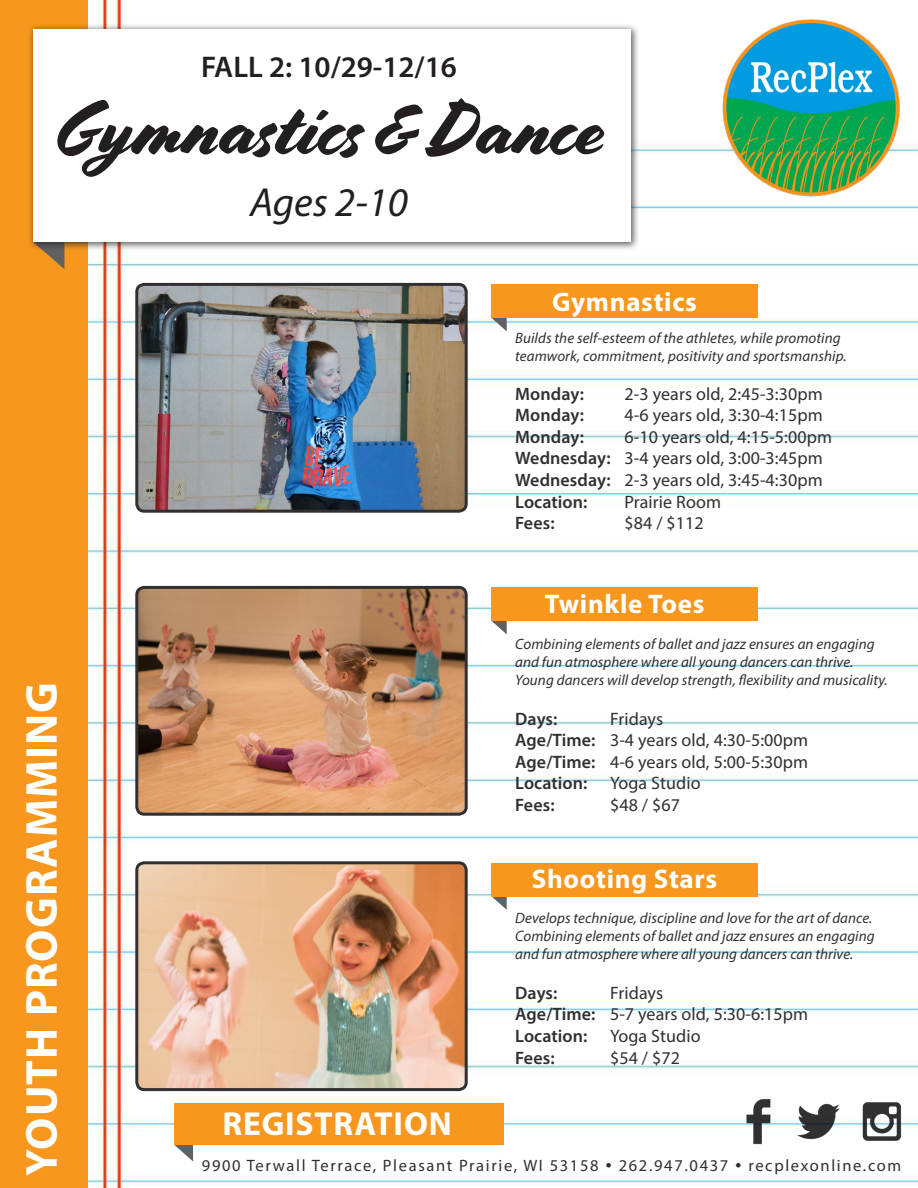
<style>
.page{position:relative;width:918px;height:1188px;background:#fff}
.page>*{position:absolute;margin:0;border:0;box-sizing:border-box;transform-origin:0 0}
.t1{font:76.5px "Cortado";color:#231f20}
.t2{font:700 45px "Myriad Pro";letter-spacing:.025em;color:#fff}
.t3{font:italic 40.8px "Myriad Pro";color:#231f20}
.t4{font:700 33.45px "Myriad Pro";letter-spacing:.025em;color:#fff}
.t5{font:600 30px "Myriad Pro";color:#231f20}
.t6{font:700 27px "Myriad Pro";letter-spacing:.025em;color:#fff}
.t7{font:18px "Myriad Pro";letter-spacing:.005em;color:#312f30}
.t8{font:600 18px "Myriad Pro";letter-spacing:.005em;color:#312f30}
.t9{font:16.5px "Myriad Pro";letter-spacing:.1em;color:#312f30}
.t10{font:italic 15px/18px "Myriad Pro";letter-spacing:.005em;color:#312f30}
.s1{font-family:"Bebas Neue"}
</style>
<div class="page">
<img style="left:88px;top:0;width:830px;height:1188px">
<div style="left:0;top:0;width:88px;height:1188px;background:#f7971d"></div>
<svg style="left:43px;top:251px;width:21px;height:18px"></svg>
<div style="left:28px;top:24px;width:611px;height:227px;background:#231f20;opacity:.75"></div>
<div style="left:33px;top:30px;width:598px;height:212px;background:#fff"></div>
<img style="left:137px;top:284px;width:329px;height:225px">
<div style="left:135px;top:283px;width:333px;height:230px;border:3px solid #312f30;border-radius:8px"></div>
<img style="left:137px;top:587px;width:329px;height:225px">
<div style="left:135px;top:586px;width:333px;height:230px;border:3px solid #312f30;border-radius:8px"></div>
<img style="left:137px;top:865px;width:329px;height:225px">
<div style="left:135px;top:861px;width:333px;height:230px;border:3px solid #312f30;border-radius:8px"></div>
<img style="left:676px;top:6px;width:233px;height:240px">
<svg style="left:491px;top:318px;width:16px;height:13px"></svg>
<div style="left:491px;top:284px;width:267px;height:34px;background:#f7971d"></div>
<svg style="left:491px;top:621px;width:16px;height:13px"></svg>
<div style="left:491px;top:587px;width:267px;height:34px;background:#f7971d"></div>
<svg style="left:491px;top:896px;width:16px;height:14px"></svg>
<div style="left:491px;top:863px;width:267px;height:33px;background:#f7971d"></div>
<svg style="left:174px;top:1145px;width:19px;height:16px"></svg>
<div style="left:174px;top:1103px;width:330px;height:42px;background:#f7971d"></div>
<img style="left:738px;top:1091px;width:171px;height:57px">
<p class="t5" style="left:201px;top:47px;width:257px">FALL 2: 10/29-12/16</p>
<p class="t1" style="left:54px;top:84px;width:553px">Gymnastics &amp; Dance</p>
<p class="t2" style="left:12px;top:1176px;width:495px;rotate:-90deg">YOUTH PROGRAMMING</p>
<p class="t3" style="left:250px;top:178px;width:159px">Ages 2-10</p>
<p class="t4" style="left:222px;top:1102px;width:231px">REGISTRATION</p>
<p class="t6" style="left:552px;top:284px;width:146px">Gymnastics</p>
<p class="t10" style="left:515px;top:328px;width:327px">Builds the self-esteem of the athletes, while promoting</p>
<p class="t10" style="left:515px;top:346px;width:333px">teamwork, commitment, positivity and sportsmanship.</p>
<p class="t8" style="left:515px;top:382px;width:70px">Monday:</p>
<p class="t8" style="left:515px;top:404px;width:70px">Monday:</p>
<p class="t8" style="left:515px;top:425px;width:70px">Monday:</p>
<p class="t8" style="left:515px;top:447px;width:97px">Wednesday:</p>
<p class="t8" style="left:515px;top:468px;width:97px">Wednesday:</p>
<p class="t8" style="left:515px;top:490px;width:74px">Location:</p>
<p class="t8" style="left:515px;top:512px;width:41px">Fees:</p>
<p class="t7" style="left:625px;top:382px;width:200px">2-3 years old, 2:45-3:30pm</p>
<p class="t7" style="left:625px;top:404px;width:200px">4-6 years old, 3:30-4:15pm</p>
<p class="t7" style="left:625px;top:426px;width:209px">6-10 years old, 4:15-5:00pm</p>
<p class="t7" style="left:625px;top:447px;width:200px">3-4 years old, 3:00-3:45pm</p>
<p class="t7" style="left:625px;top:469px;width:200px">2-3 years old, 3:45-4:30pm</p>
<p class="t7" style="left:625px;top:490px;width:98px">Prairie Room</p>
<p class="t7" style="left:625px;top:512px;width:81px">$84 / $112</p>
<p class="t6" style="left:545px;top:586px;width:161px">Twinkle Toes</p>
<p class="t10" style="left:515px;top:634px;width:361px">Combining elements of ballet and jazz ensures an engaging and fun atmosphere where all young dancers can thrive.</p>
<p class="t10" style="left:515px;top:670px;width:374px">Young dancers will develop strength, flexibility and musicality.</p>
<p class="t8" style="left:515px;top:707px;width:44px">Days:</p>
<p class="t8" style="left:515px;top:729px;width:82px">Age/Time:</p>
<p class="t8" style="left:515px;top:750px;width:82px">Age/Time:</p>
<p class="t8" style="left:515px;top:772px;width:74px">Location:</p>
<p class="t8" style="left:515px;top:794px;width:41px">Fees:</p>
<p class="t7" style="left:610px;top:707px;width:55px">Fridays</p>
<p class="t7" style="left:610px;top:729px;width:200px">3-4 years old, 4:30-5:00pm</p>
<p class="t7" style="left:610px;top:751px;width:200px">4-6 years old, 5:00-5:30pm</p>
<p class="t7" style="left:610px;top:772px;width:92px">Yoga Studio</p>
<p class="t7" style="left:610px;top:794px;width:71px">$48 / $67</p>
<p class="t6" style="left:532px;top:862px;width:187px">Shooting Stars</p>
<p class="t10" style="left:515px;top:908px;width:359px">Develops technique, discipline and love for the art of dance.</p>
<p class="t10" style="left:515px;top:926px;width:361px">Combining elements of ballet and jazz ensures an engaging and fun atmosphere where all young dancers can thrive.</p>
<p class="t8" style="left:515px;top:981px;width:44px">Days:</p>
<p class="t8" style="left:515px;top:1003px;width:82px">Age/Time:</p>
<p class="t8" style="left:515px;top:1025px;width:74px">Location:</p>
<p class="t8" style="left:515px;top:1046px;width:41px">Fees:</p>
<p class="t7" style="left:610px;top:982px;width:55px">Fridays</p>
<p class="t7" style="left:610px;top:1003px;width:200px">5-7 years old, 5:30-6:15pm</p>
<p class="t7" style="left:610px;top:1025px;width:92px">Yoga Studio</p>
<p class="t7" style="left:610px;top:1047px;width:71px">$54 / $72</p>
<p class="t9" style="left:202px;top:1155px;width:701px">9900 Terwall Terrace, Pleasant Prairie, WI 53158 <span class="s1">•</span> 262.947.0437 <span class="s1">•</span> recplexonline.com</p>
</div>
